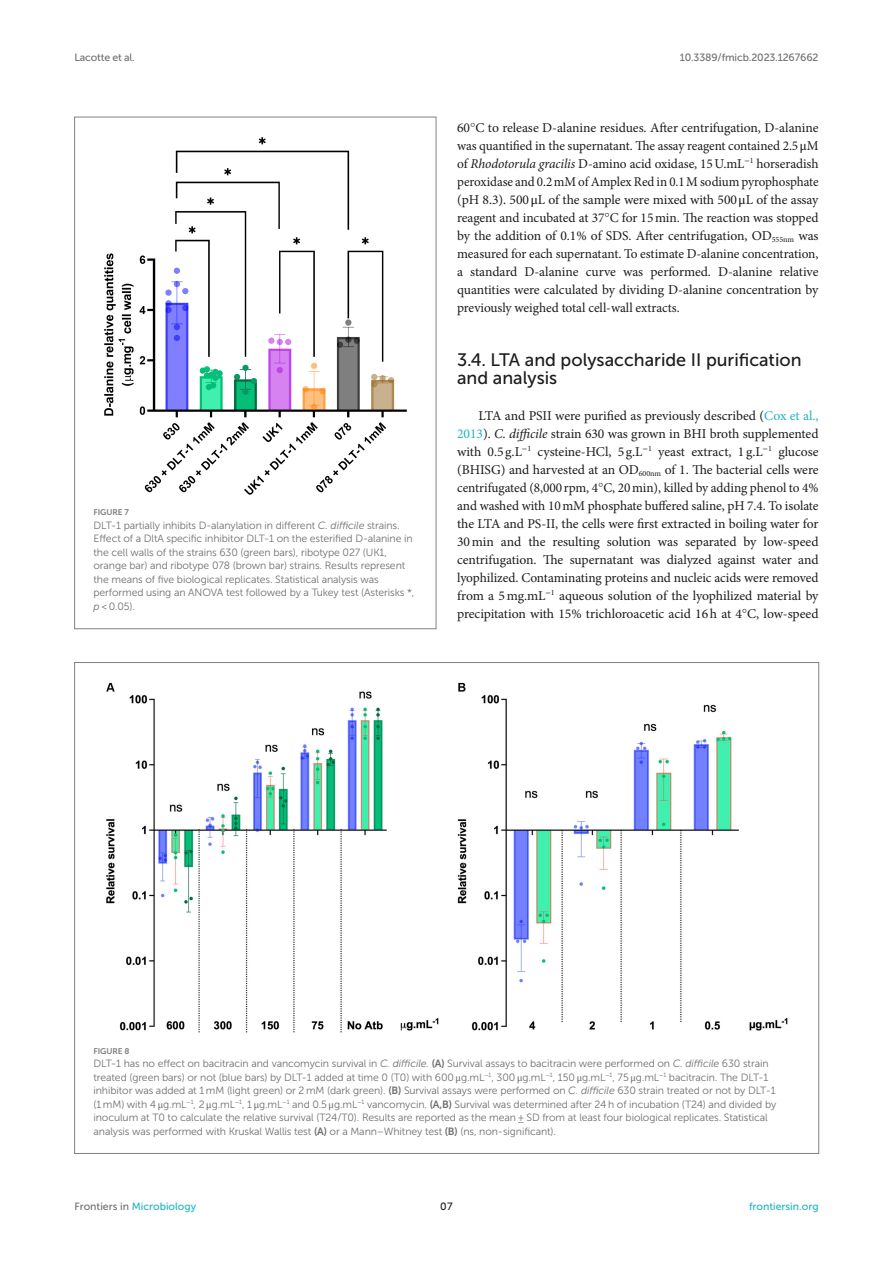
<style>
.page{position:relative;width:893px;height:1263px;background:#fff}
.page>*{position:absolute;margin:0;border:0;box-sizing:border-box;transform-origin:0 0}
.HEAD_2{font:18px/18px "Museo Sans 500";color:#1b1c1b}
.TEXT_FLUSH{font:13.5px/18px "Minion Pro";letter-spacing:-.005em;color:#1b1c1b;text-align:justify}
.FIG_LEG{font:10.5px/13.5px "Museo Sans 300";letter-spacing:-.01em;color:#706f70}
.t1{font:10.5px "Museo Sans 500";letter-spacing:-.015em;color:#706f70}
.t2{font:10.5px "Museo Sans 500";color:#1db5c3}
.t3{font:10.5px "Museo Sans 500";color:#1b1c1b}
.FIG_HD{font:8.25px "Museo Sans 700";letter-spacing:-.01em;color:#7e7f7f}
.s1{font-style:italic}
.s2{font-family:"STIX"}
.s3{font-family:"STIX General"}
.s4{color:#1db5c3}
.s5{font-family:"Museo Sans 700"}
.s6{color:#706f70}
</style>
<div class="page">
<img style="left:104px;top:137px;width:303px;height:358px">
<img style="left:106px;top:682px;width:682px;height:351px">
<p class="t1" style="left:74px;top:51px;width:62px">Lacotte et al.</p>
<p class="t1" style="left:680px;top:51px;width:140px">10.3389/fmicb.2023.1267662</p>
<p class="FIG_HD" style="left:94px;top:508px;width:37px">FIGURE 7</p>
<p class="FIG_LEG" style="left:94px;top:518px;width:322px">DLT-1 partially inhibits D-alanylation in different <span class="s1">C. difficile</span> strains.<br>Effect of a DltA specific inhibitor DLT-1 on the esterified D-alanine in the cell walls of the strains 630 (green bars), ribotype 027 (UK1, orange bar) and ribotype 078 (brown bar) strains. Results represent the means of five biological replicates. Statistical analysis was performed using an ANOVA test followed by a Tukey test (Asterisks *, <span class="s1">p</span> &lt; 0.05).</p>
<p class="TEXT_FLUSH" style="left:457px;top:119px;width:363px">60<span class="s2">°</span>C to release D-alanine residues. After centrifugation, D-alanine was quantified in the supernatant. The assay reagent contained 2.5<span class="s3">μ</span>M of <span class="s1">Rhodotorula gracilis</span> D-amino acid oxidase, 15U.mL<sup>−</sup><sup>1</sup> horseradish peroxidase and 0.2mM of Amplex Red in 0.1M sodium pyrophosphate (pH 8.3). 500<span class="s3">μ</span>L of the sample were mixed with 500<span class="s3">μ</span>L of the assay reagent and incubated at 37<span class="s2">°</span>C for 15min. The reaction was stopped by the addition of 0.1% of SDS. After centrifugation, OD<sub>555nm</sub> was measured for each supernatant. To estimate D-alanine concentration, a standard D-alanine curve was performed. D-alanine relative quantities were calculated by dividing D-alanine concentration by previously weighed total cell-wall extracts.</p>
<p class="HEAD_2" style="left:457px;top:351px;width:346px">3.4. LTA and polysaccharide II purification and analysis</p>
<p class="TEXT_FLUSH" style="left:457px;top:407px;width:363px;text-indent:21px">LTA and PSII were purified as previously described (<span class="s4">Cox et al., 2013</span>). <span class="s1">C. difficile</span> strain 630 was grown in BHI broth supplemented with 0.5g.L<sup>−</sup><sup>1</sup> cysteine-HCl, 5g.L<sup>−</sup><sup>1</sup> yeast extract, 1g.L<sup>−</sup><sup>1</sup> glucose (BHISG) and harvested at an OD<sub>600nm</sub> of 1. The bacterial cells were centrifugated (8,000rpm, 4<span class="s2">°</span>C, 20min), killed by adding phenol to 4% and washed with 10mM phosphate buffered saline, pH 7.4. To isolate the LTA and PS-II, the cells were first extracted in boiling water for 30min and the resulting solution was separated by low-speed centrifugation. The supernatant was dialyzed against water and lyophilized. Contaminating proteins and nucleic acids were removed from a 5mg.mL<sup>−</sup><sup>1</sup> aqueous solution of the lyophilized material by precipitation with 15% trichloroacetic acid 16h at 4<span class="s2">°</span>C, low-speed</p>
<p class="FIG_HD" style="left:94px;top:1046px;width:37px">FIGURE 8</p>
<p class="FIG_LEG" style="left:94px;top:1057px;width:684px">DLT-1 has no effect on bacitracin and vancomycin survival in <span class="s1">C. difficile.</span> <span class="s5">(A)</span> Survival assays to bacitracin were performed on <span class="s1">C. difficile</span> 630 strain treated (green bars) or not (blue bars) by DLT-1 added at time 0 (T0) with 600 <span class="s3">μ</span>g.mL<sup>−</sup><sup>1</sup>, 300 <span class="s3">μ</span>g.mL<sup>−</sup><sup>1</sup>, 150 <span class="s3">μ</span>g.mL<sup>−</sup><sup>1</sup>, 75 <span class="s3">μ</span>g.mL<sup>−</sup><sup>1</sup> bacitracin. The DLT-1 inhibitor was added at 1 mM (light green) or 2 mM (dark green). <span class="s5">(B)</span> Survival assays were performed on <span class="s1">C. difficile</span> 630 strain treated or not by DLT-1 (1 mM) with 4 <span class="s3">μ</span>g.mL<sup>−</sup><sup>1</sup>, 2 <span class="s3">μ</span>g.mL<sup>−</sup><sup>1</sup>, 1 <span class="s3">μ</span>g.mL<sup>−</sup><sup>1</sup> and 0.5 <span class="s3">μ</span>g.mL<sup>−</sup><sup>1</sup> vancomycin. <span class="s5">(A,B)</span> Survival was determined after 24 h of incubation (T24) and divided by inoculum at T0 to calculate the relative survival (T24/T0). Results are reported as the mean ± SD from at least four biological replicates. Statistical analysis was performed with Kruskal Wallis test <span class="s5">(A)</span> or a Mann–Whitney test <span class="s5">(B)</span> (ns, non-significant).</p>
<p class="t2" style="left:74px;top:1200px;width:123px"><span class="s6">Frontiers in</span> Microbiology</p>
<p class="t3" style="left:440px;top:1200px;width:14px">07</p>
<p class="t2" style="left:749px;top:1200px;width:71px">frontiersin.org</p>
</div>
